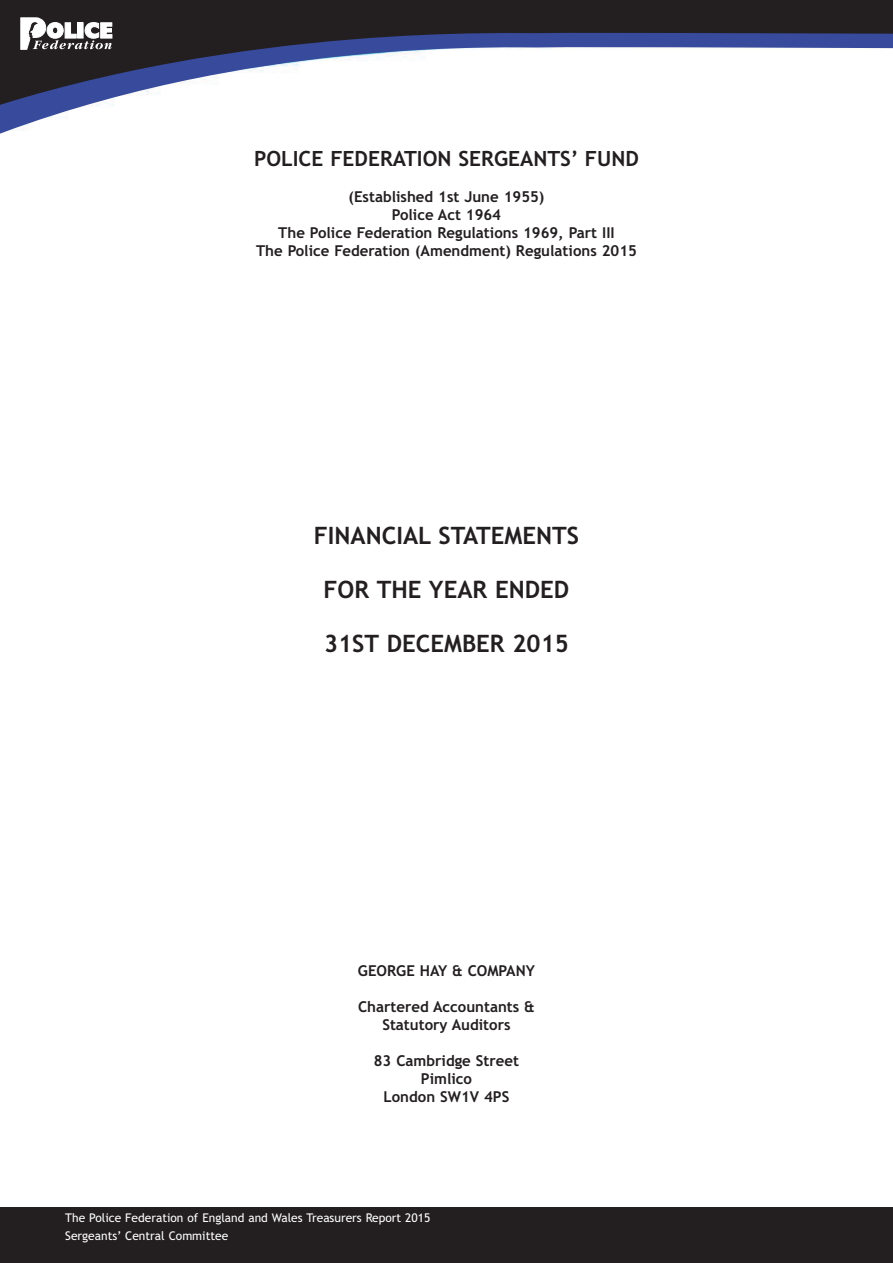
<style>
.page{position:relative;width:893px;height:1263px;background:#fff}
.page>*{position:absolute;margin:0;border:0;box-sizing:border-box;transform-origin:0 0}
.t1{font:700 24px "Trebuchet MS";color:#231f20}
.t2{font:700 21px "Trebuchet MS";color:#231f20}
.t3{font:700 15px/18px "Trebuchet MS";color:#231f20;text-align:center}
.t4{font:12px/18px "Trebuchet MS";color:#fff}
</style>
<div class="page">
<div style="left:0;top:1208px;width:893px;height:55px;background:#231f20"></div>
<svg style="left:0;top:113px;width:68px;height:21px"></svg>
<svg style="left:0;top:0;width:893px;height:113px"></svg>
<svg style="left:21px;top:18px;width:91px;height:31px"></svg>
<h2 class="t2" style="left:254px;top:146px;width:386px">POLICE FEDERATION SERGEANTS’ FUND</h2>
<p class="t3" style="left:256px;top:188px;width:382px">(Established 1st June 1955)<br>Police Act 1964<br>The Police Federation Regulations 1969, Part III<br>The Police Federation (Amendment) Regulations 2015</p>
<h1 class="t1" style="left:314px;top:521px;width:267px">FINANCIAL STATEMENTS</h1>
<h1 class="t1" style="left:324px;top:575px;width:247px">FOR THE YEAR ENDED</h1>
<h1 class="t1" style="left:324px;top:629px;width:246px">31ST DECEMBER 2015</h1>
<p class="t3" style="left:358px;top:962px;width:179px">GEORGE HAY &amp; COMPANY</p>
<p class="t3" style="left:358px;top:998px;width:178px">Chartered Accountants &amp;<br>Statutory Auditors</p>
<p class="t3" style="left:374px;top:1052px;width:147px">83 Cambridge Street<br>Pimlico<br>London SW1V 4PS</p>
<p class="t4" style="left:65px;top:1209px;width:367px">The Police Federation of England and Wales Treasurers Report 2015<br>Sergeants’ Central Committee</p>
</div>
